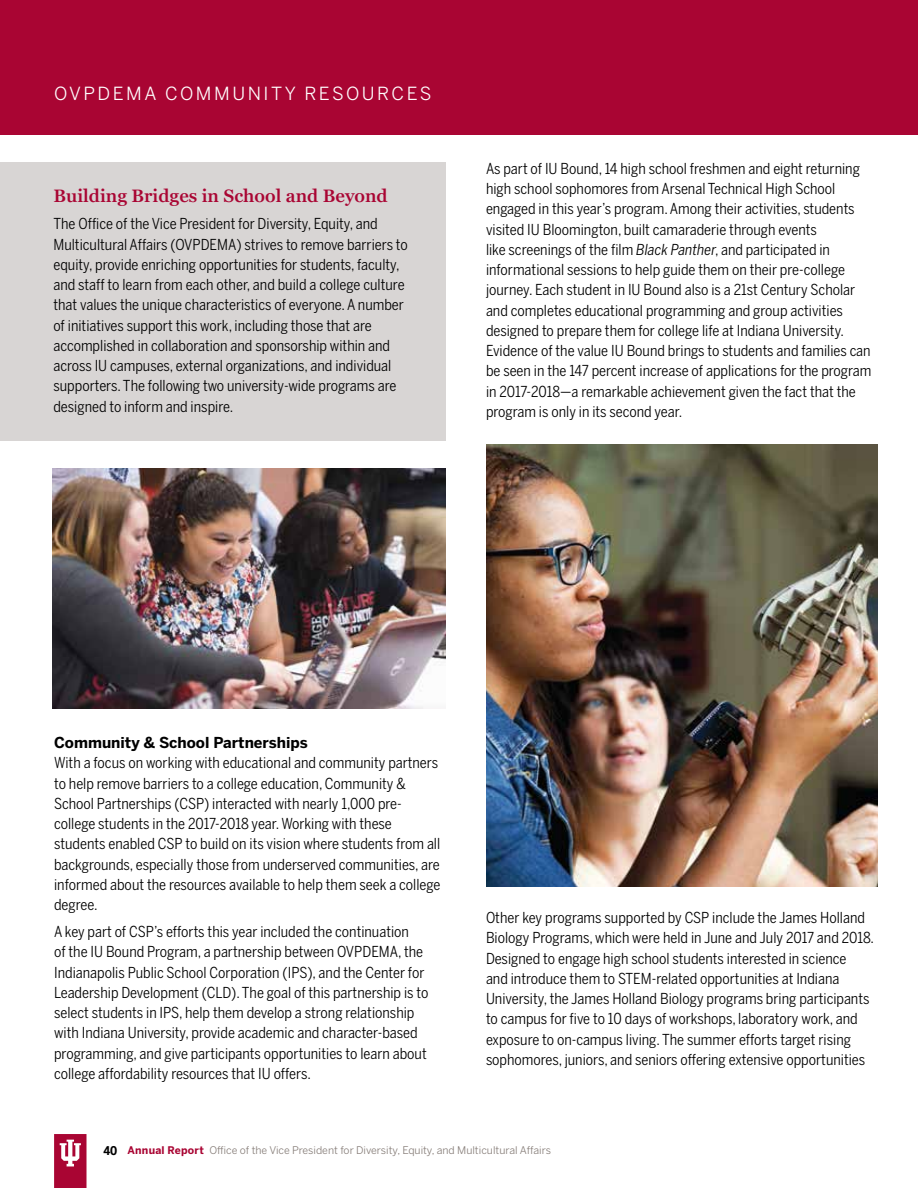
<style>
.page{position:relative;width:918px;height:1188px;background:#fff}
.page>*{position:absolute;margin:0;border:0;box-sizing:border-box;transform-origin:0 0}
.t1{font:600 18px "Georgia Pro";color:#a90533}
.t2{font:18px "Benton Sans";letter-spacing:.14em;color:#fff}
.t3{font:15px/20.2px "Benton Sans Cond";color:#000}
.t4{font:700 15px "Benton Sans";color:#000}
.t5{font:700 12px "Benton Sans Cond";color:#000}
.t6{font:10.5px "Benton Sans";color:#867d78}
.s1{font-style:italic}
.s2{font-weight:700;color:#a90533}
</style>
<div class="page">
<svg style="left:54px;top:1134px;width:33px;height:54px"></svg>
<div style="left:0;top:0;width:918px;height:135px;background:#a90533"></div>
<img style="left:53px;top:468px;width:393px;height:240px">
<img style="left:486px;top:444px;width:392px;height:443px">
<div style="left:0;top:162px;width:446px;height:279px;background:#d8d5d4"></div>
<p class="t2" style="left:54px;top:83px;width:379px">OVPDEMA COMMUNITY RESOURCES</p>
<p class="t1" style="left:53px;top:186px;width:336px">Building Bridges in School and Beyond</p>
<p class="t3" style="left:53px;top:214px;width:356px">The Office of the Vice President for Diversity, Equity, and Multicultural Affairs (OVPDEMA) strives to remove barriers to equity, provide enriching opportunities for students, faculty, and staff to learn from each other, and build a college culture that values the unique characteristics of everyone. A number of initiatives support this work, including those that are accomplished in collaboration and sponsorship within and across IU campuses, external organizations, and individual supporters. The following two university-wide programs are designed to inform and inspire.</p>
<p class="t3" style="left:486px;top:158px;width:387px">As part of IU Bound, 14 high school freshmen and eight returning high school sophomores from Arsenal Technical High School engaged in this year’s program. Among their activities, students visited IU Bloomington, built camaraderie through events<br>like screenings of the film <span class="s1">Black Panther</span>, and participated in informational sessions to help guide them on their pre-college journey. Each student in IU Bound also is a 21st Century Scholar and completes educational programming and group activities designed to prepare them for college life at Indiana University.<br>Evidence of the value IU Bound brings to students and families can be seen in the 147 percent increase of applications for the program in 2017-2018—a remarkable achievement given the fact that the program is only in its second year.</p>
<p class="t4" style="left:54px;top:733px;width:255px">Community &amp; School Partnerships</p>
<p class="t3" style="left:54px;top:753px;width:388px">With a focus on working with educational and community partners to help remove barriers to a college education, Community &amp; School Partnerships (CSP) interacted with nearly 1,000 pre&shy;college students in the 2017-2018 year. Working with these students enabled CSP to build on its vision where students from all backgrounds, especially those from underserved communities, are informed about the resources available to help them seek a college degree.</p>
<p class="t3" style="left:54px;top:922px;width:376px">A key part of CSP’s efforts this year included the continuation<br>of the IU Bound Program, a partnership between OVPDEMA, the Indianapolis Public School Corporation (IPS), and the Center for Leadership Development (CLD). The goal of this partnership is to select students in IPS, help them develop a strong relationship with Indiana University, provide academic and character-based programming, and give participants opportunities to learn about college affordability resources that IU offers.</p>
<p class="t3" style="left:486px;top:907px;width:390px">Other key programs supported by CSP include the James Holland Biology Programs, which were held in June and July 2017 and 2018.<br>Designed to engage high school students interested in science<br>and introduce them to STEM-related opportunities at Indiana University, the James Holland Biology programs bring participants to campus for five to 10 days of workshops, laboratory work, and exposure to on-campus living. The summer efforts target rising sophomores, juniors, and seniors offering extensive opportunities</p>
<p class="t5" style="left:103px;top:1144px;width:16px">40</p>
<p class="t6" style="left:128px;top:1144px;width:425px"><span class="s2">Annual Report</span> Office of the Vice President for Diversity, Equity, and Multicultural Affairs</p>
</div>
